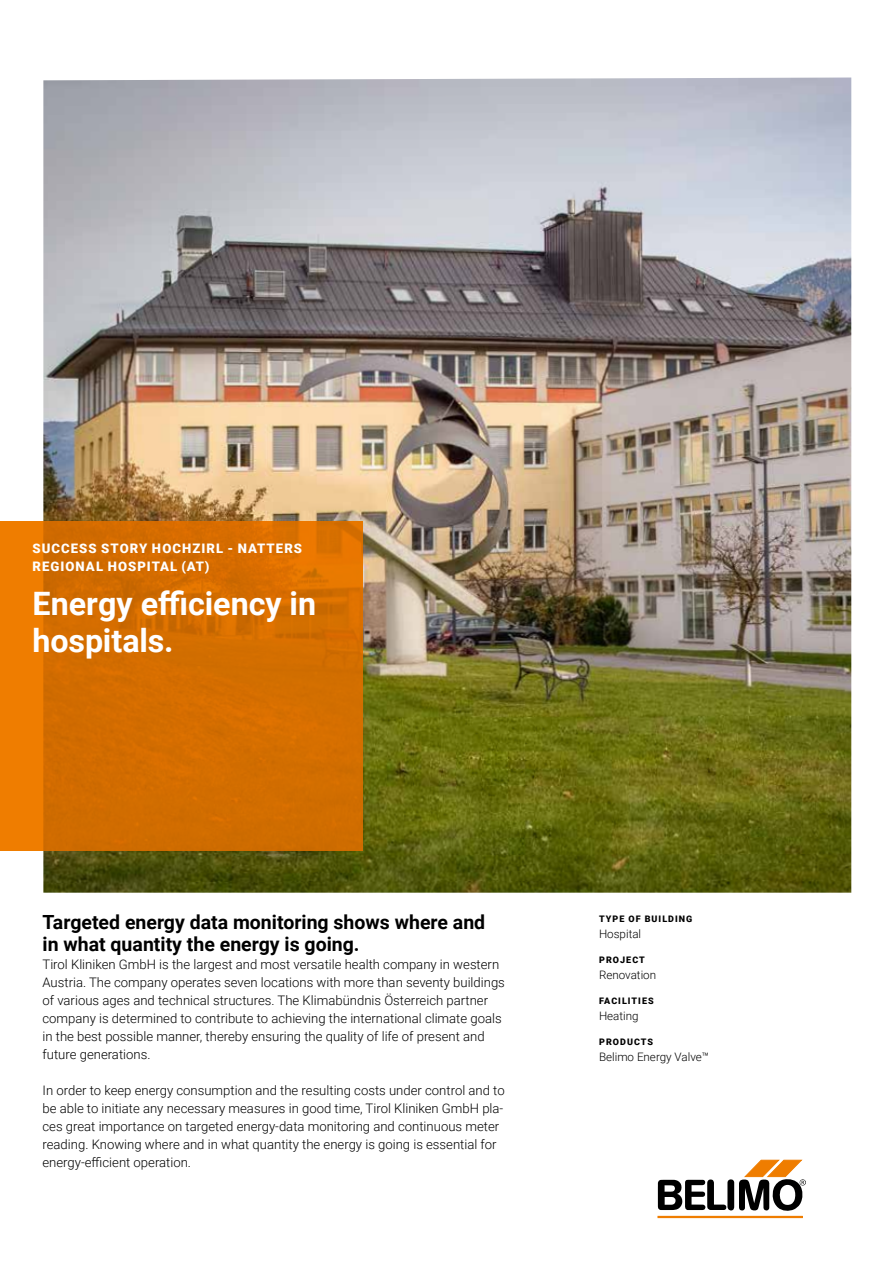
<style>
.page{position:relative;width:893px;height:1263px;background:#fff}
.page>*{position:absolute;margin:0;border:0;box-sizing:border-box;transform-origin:0 0}
.t1{font:700 32.25px/37.5px "Roboto";color:#fff}
.t2{font:700 19.5px/22.5px "Roboto";color:#000}
.t3{font:300 13.2px/18px "Roboto";color:#000}
.t4{font:900 13.2px/18px "Roboto";letter-spacing:.08em;color:#fff}
.t5{font:300 11.7px "Roboto";color:#000}
.t6{font:900 9px "Roboto";letter-spacing:.115em;color:#000}
</style>
<div class="page">
<img style="left:43px;top:78px;width:808px;height:815px">
<div style="left:658px;top:1216px;width:144px;height:2px;border:1px solid #ef7d00"></div>
<svg style="left:658px;top:1160px;width:148px;height:51px"></svg>
<svg style="left:0;top:521px;width:363px;height:329px;background:#d76f00"></svg>
<p class="t4" style="left:32px;top:539px;width:271px">SUCCESS STORY HOCHZIRL - NATTERS<br>REGIONAL HOSPITAL (AT)</p>
<h1 class="t1" style="left:32px;top:583px;width:285px">Energy efficiency in hospitals.</h1>
<h2 class="t2" style="left:43px;top:910px;width:444px">Targeted energy data monitoring shows where and in what quantity the energy is going.</h2>
<p class="t3" style="left:43px;top:955px;width:464px">Tirol Kliniken GmbH is the largest and most versatile health company in western Austria. The company operates seven locations with more than seventy buildings of various ages and technical structures. The Klimabündnis Österreich partner company is determined to contribute to achieving the international climate goals in the best possible manner, thereby ensuring the quality of life of present and future generations.</p>
<p class="t3" style="left:43px;top:1081px;width:464px">In order to keep energy consumption and the resulting costs under control and to be able to initiate any necessary measures in good time, Tirol Kliniken GmbH pla&shy;ces great importance on targeted energy-data monitoring and continuous meter reading. Knowing where and in what quantity the energy is going is essential for energy-efficient operation.</p>
<p class="t6" style="left:599px;top:912px;width:95px">TYPE OF BUILDING</p>
<p class="t5" style="left:599px;top:926px;width:44px">Hospital</p>
<p class="t6" style="left:599px;top:953px;width:47px">PROJECT</p>
<p class="t5" style="left:599px;top:967px;width:59px">Renovation</p>
<p class="t6" style="left:599px;top:994px;width:56px">FACILITIES</p>
<p class="t5" style="left:599px;top:1008px;width:41px">Heating</p>
<p class="t6" style="left:599px;top:1035px;width:56px">PRODUCTS</p>
<p class="t5" style="left:599px;top:1049px;width:112px">Belimo Energy Valve™</p>
</div>
